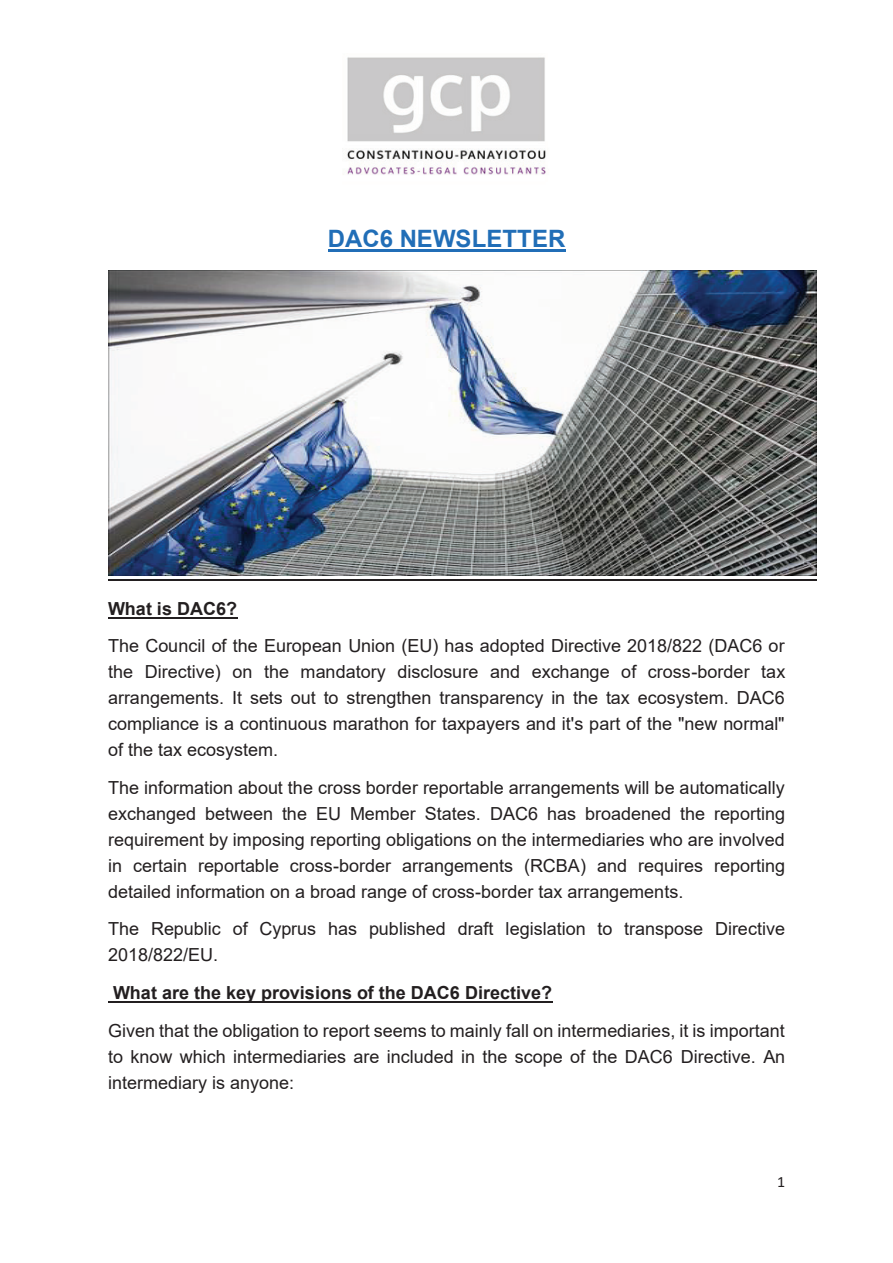
<style>
.page{position:relative;width:893px;height:1263px;background:#fff}
.page>*{position:absolute;margin:0;border:0;box-sizing:border-box;transform-origin:0 0}
.t1{font:700 24px "Arial";color:#216eb7}
.t2{font:18px/25.8px "Arial";color:#231f20;text-align:justify}
.t3{font:700 18px "Arial";color:#231f20}
.t4{font:15.9px "Calibri";color:#231f20}
</style>
<div class="page">
<img style="left:343px;top:57px;width:203px;height:118px">
<hr style="left:328px;top:249px;width:237px;height:3px;background:#216eb7">
<hr style="left:108px;top:579px;width:709px;height:2px;background:#231f20">
<hr style="left:108px;top:617px;width:129px;height:1px;background:#231f20">
<hr style="left:108px;top:1001px;width:444px;height:2px;background:#231f20">
<img style="left:108px;top:271px;width:709px;height:304px">
<h1 class="t1" style="left:328px;top:221px;width:239px">DAC6 NEWSLETTER</h1>
<p class="t3" style="left:108px;top:596px;width:131px">What is DAC6?</p>
<p class="t2" style="left:108px;top:633px;width:679px">The Council of the European Union (EU) has adopted Directive 2018/822 (DAC6 or the Directive) on the mandatory disclosure and exchange of cross-border tax arrangements. It sets out to strengthen transparency in the tax ecosystem. DAC6 compliance is a continuous marathon for taxpayers and it's part of the "new normal" of the tax ecosystem.</p>
<p class="t2" style="left:108px;top:774px;width:679px">The information about the cross border reportable arrangements will be automatically exchanged between the EU Member States. DAC6 has broadened the reporting requirement by imposing reporting obligations on the intermediaries who are involved in certain reportable cross-border arrangements (RCBA) and requires reporting detailed information on a broad range of cross-border tax arrangements.</p>
<p class="t2" style="left:108px;top:916px;width:678px">The Republic of Cyprus has published draft legislation to transpose Directive<br>2018/822/EU.</p>
<p class="t3" style="left:113px;top:980px;width:441px">What are the key provisions of the DAC6 Directive?</p>
<p class="t2" style="left:108px;top:1018px;width:679px">Given that the obligation to report seems to mainly fall on intermediaries, it is important to know which intermediaries are included in the scope of the DAC6 Directive. An intermediary is anyone:</p>
<p class="t4" style="left:777px;top:1170px;width:10px">1</p>
</div>
